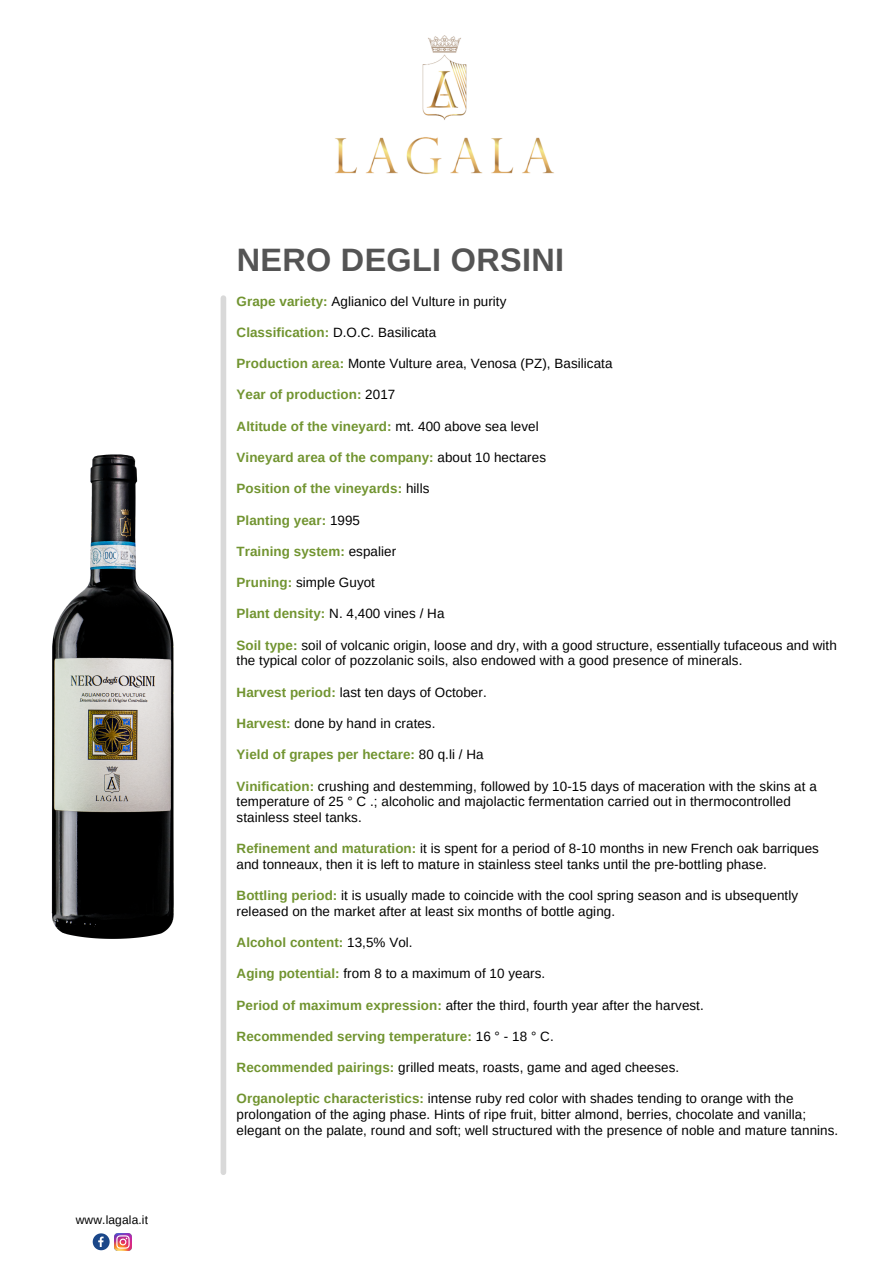
<style>
.page{position:relative;width:894px;height:1264px;background:#fff}
.page>*{position:absolute;margin:0;border:0;box-sizing:border-box;transform-origin:0 0}
.t1{font:700 32.4px "Arimo";letter-spacing:.01em;color:#545454}
.t2{font:13.35px/15.6px "Arimo";letter-spacing:.005em;color:#000}
.t3{font:700 13.35px "Arimo";letter-spacing:.005em;color:#719430}
.t4{font:12px "Arimo";letter-spacing:.01em;color:#000}
.s1{font-weight:700;color:#719430}
.s2{font-weight:400;color:#000}
</style>
<div class="page">
<img style="left:335px;top:35px;width:219px;height:140px">
<div style="left:220px;top:298px;width:6px;height:874px;background:#d9d9d9"></div>
<svg style="left:93px;top:1233px;width:17px;height:17px"></svg>
<img style="left:114px;top:1233px;width:17px;height:17px">
<img style="left:51px;top:454px;width:123px;height:485px">
<p class="t4" style="left:76px;top:1213px;width:74px">www.lagala.it</p>
<p class="t1" style="left:237px;top:242px;width:329px">NERO DEGLI ORSINI</p>
<p class="t2" style="left:236px;top:293px;width:271px"><span class="s1">Grape variety:</span> Aglianico del Vulture in purity</p>
<p class="t2" style="left:236px;top:324px;width:201px"><span class="s1">Classification:</span> D.O.C. Basilicata</p>
<p class="t2" style="left:236px;top:356px;width:377px"><span class="s1">Production area:</span> Monte Vulture area, Venosa (PZ), Basilicata</p>
<p class="t3" style="left:236px;top:387px;width:160px">Year of production: <span class="s2">2017</span></p>
<p class="t3" style="left:236px;top:418px;width:303px">Altitude of the vineyard: <span class="s2">mt. 400 above sea level</span></p>
<p class="t3" style="left:236px;top:450px;width:311px">Vineyard area of the company: <span class="s2">about 10 hectares</span></p>
<p class="t3" style="left:236px;top:481px;width:194px">Position of the vineyards: <span class="s2">hills</span></p>
<p class="t3" style="left:236px;top:512px;width:125px">Planting year: <span class="s2">1995</span></p>
<p class="t3" style="left:236px;top:544px;width:161px">Training system: <span class="s2">espalier</span></p>
<p class="t2" style="left:236px;top:574px;width:140px"><span class="s1">Pruning:</span> simple Guyot</p>
<p class="t2" style="left:236px;top:606px;width:209px"><span class="s1">Plant density:</span> N. 4,400 vines / Ha</p>
<p class="t2" style="left:236px;top:637px;width:601px"><span class="s1">Soil type:</span> soil of volcanic origin, loose and dry, with a good structure, essentially tufaceous and with the typical color of pozzolanic soils, also endowed with a good presence of minerals.</p>
<p class="t2" style="left:236px;top:684px;width:251px"><span class="s1">Harvest period:</span> last ten days of October.</p>
<p class="t2" style="left:236px;top:715px;width:200px"><span class="s1">Harvest:</span> done by hand in crates.</p>
<p class="t3" style="left:236px;top:747px;width:248px">Yield of grapes per hectare: <span class="s2">80 q.li / Ha</span></p>
<p class="t2" style="left:236px;top:778px;width:581px"><span class="s1">Vinification:</span> crushing and destemming, followed by 10-15 days of maceration with the skins at a temperature of 25 ° C .; alcoholic and majolactic fermentation carried out in thermocontrolled stainless steel tanks.</p>
<p class="t2" style="left:236px;top:840px;width:583px"><span class="s1">Refinement and maturation:</span> it is spent for a period of 8-10 months in new French oak barriques and tonneaux, then it is left to mature in stainless steel tanks until the pre-bottling phase.</p>
<p class="t2" style="left:236px;top:887px;width:563px"><span class="s1">Bottling period:</span> it is usually made to coincide with the cool spring season and is ubsequently released on the market after at least six months of bottle aging.</p>
<p class="t3" style="left:236px;top:934px;width:177px">Alcohol content: <span class="s2">13,5% Vol.</span></p>
<p class="t2" style="left:236px;top:965px;width:310px"><span class="s1">Aging potential:</span> from 8 to a maximum of 10 years.</p>
<p class="t2" style="left:236px;top:997px;width:468px"><span class="s1">Period of maximum expression:</span> after the third, fourth year after the harvest.</p>
<p class="t3" style="left:236px;top:1028px;width:318px">Recommended serving temperature: <span class="s2">16 ° - 18 ° C.</span></p>
<p class="t2" style="left:236px;top:1059px;width:444px"><span class="s1">Recommended pairings:</span> grilled meats, roasts, game and aged cheeses.</p>
<p class="t2" style="left:236px;top:1090px;width:603px"><span class="s1">Organoleptic characteristics:</span> intense ruby red color with shades tending to orange with the prolongation of the aging phase. Hints of ripe fruit, bitter almond, berries, chocolate and vanilla; elegant on the palate, round and soft; well structured with the presence of noble and mature tannins.</p>
</div>
